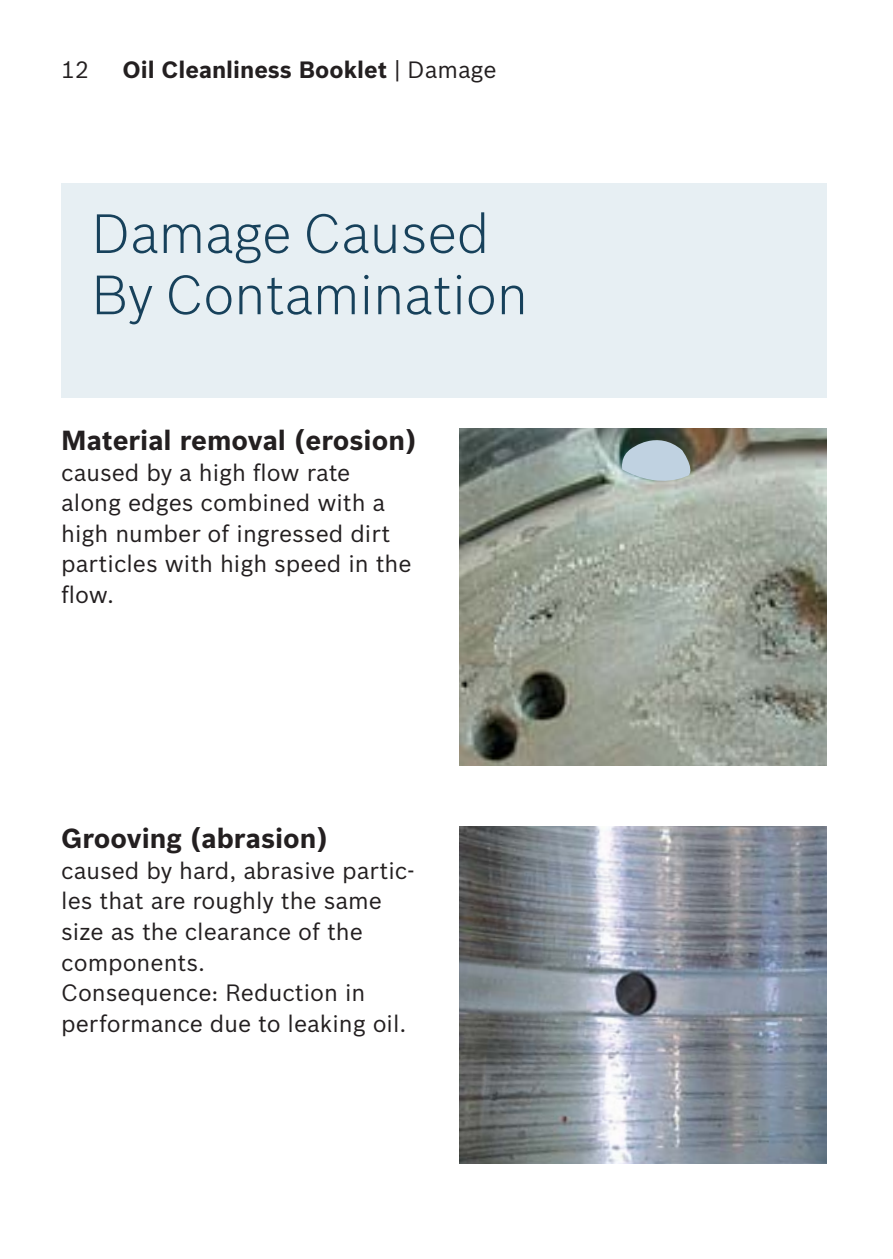
<style>
.page{position:relative;width:893px;height:1259px;background:#fff}
.page>*{position:absolute;margin:0;border:0;box-sizing:border-box;transform-origin:0 0}
.t1{font:300 54px/61.2px "Bosch Sans";color:#17415b}
.t2{font:700 27px "Bosch Sans";color:#231f20}
.t3{font:23.1px/30.6px "Bosch Sans";color:#231f20}
.t4{font:700 23.1px "Bosch Sans";color:#231f20}
.s1{font-weight:400}
</style>
<div class="page">
<div style="left:61px;top:184px;width:766px;height:214px;background:#e7eff3"></div>
<img style="left:459px;top:827px;width:368px;height:336px">
<img style="left:459px;top:429px;width:368px;height:336px">
<p class="t3" style="left:61px;top:56px;width:29px">12</p>
<p class="t4" style="left:122px;top:60px;width:376px">Oil Cleanliness Booklet <span class="s1">| Damage</span></p>
<h1 class="t1" style="left:92px;top:207px;width:437px">Damage Caused<br>By Contamination</h1>
<p class="t2" style="left:61px;top:429px;width:357px">Material removal (erosion)</p>
<p class="t3" style="left:61px;top:459px;width:352px">caused by a high flow rate along edges combined with a high number of ingressed dirt particles with high speed in the flow.</p>
<p class="t2" style="left:61px;top:827px;width:268px">Grooving (abrasion)</p>
<p class="t3" style="left:61px;top:857px;width:355px">caused by hard, abrasive partic&shy;les that are roughly the same size as the clearance of the components.<br>Consequence: Reduction in performance due to leaking oil.</p>
</div>
